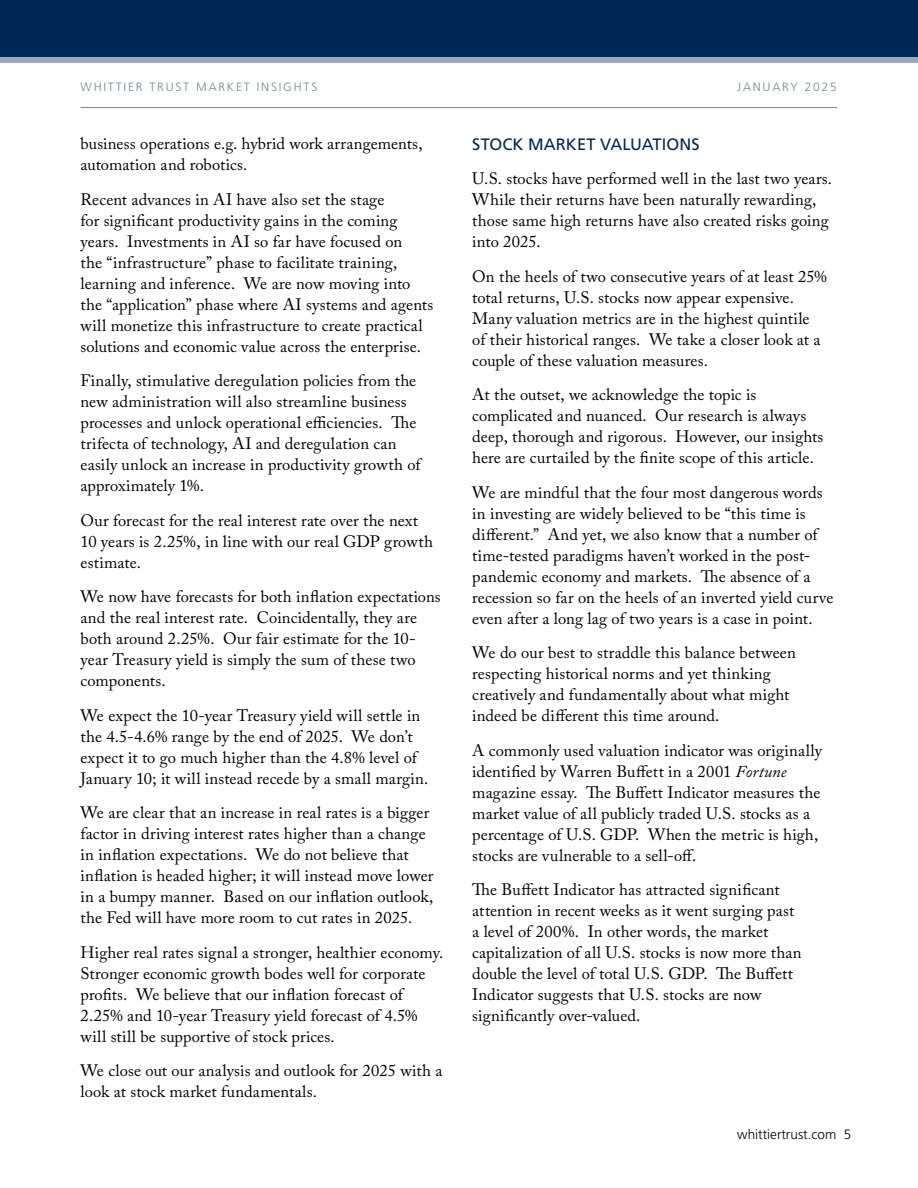
<style>
.page{position:relative;width:918px;height:1188px;background:#fff}
.page>*{position:absolute;margin:0;border:0;box-sizing:border-box;transform-origin:0 0}
.t1{font:16.5px/21px "Adobe Caslon Pro";letter-spacing:.01em;color:#000}
.t2{font:16.5px "Frutiger LT Pro";letter-spacing:.005em;color:#002855}
.t3{font:300 13.5px "Frutiger LT Pro";color:#000}
.t4{font:300 12px "Frutiger LT Pro";letter-spacing:.15em;color:#768692}
.s1{font-style:italic}
</style>
<div class="page">
<hr style="left:81px;top:107px;width:756px;height:1px;background:#768692">
<div style="left:0;top:0;width:918px;height:63px;background:#002855"></div>
<div style="left:0;top:57px;width:918px;height:6px;background:#99a9bb"></div>
<p class="t4" style="left:81px;top:80px;width:238px">WHITTIER TRUST MARKET INSIGHTS</p>
<p class="t4" style="left:737px;top:80px;width:101px">JANUARY 2025</p>
<p class="t1" style="left:81px;top:133px;width:344px">business operations e.g. hybrid work arrangements, automation and robotics.</p>
<p class="t1" style="left:81px;top:189px;width:354px">Recent advances in AI have also set the stage<br>for significant productivity gains in the coming years. Investments in AI so far have focused on<br>the “infrastructure” phase to facilitate training, learning and inference. We are now moving into the “application” phase where AI systems and agents will monetize this infrastructure to create practical solutions and economic value across the enterprise.</p>
<p class="t1" style="left:81px;top:370px;width:341px">Finally, stimulative deregulation policies from the new administration will also streamline business processes and unlock operational efficiencies. The trifecta of technology, AI and deregulation can easily unlock an increase in productivity growth of approximately 1%.</p>
<p class="t1" style="left:81px;top:510px;width:354px">Our forecast for the real interest rate over the next<br>10 years is 2.25%, in line with our real GDP growth estimate.</p>
<p class="t1" style="left:81px;top:586px;width:362px">We now have forecasts for both inflation expectations and the real interest rate. Coincidentally, they are both around 2.25%. Our fair estimate for the 10- year Treasury yield is simply the sum of these two components.</p>
<p class="t1" style="left:81px;top:705px;width:349px">We expect the 10-year Treasury yield will settle in the 4.5-4.6% range by the end of 2025. We don’t expect it to go much higher than the 4.8% level of January 10; it will instead recede by a small margin.</p>
<p class="t1" style="left:81px;top:802px;width:354px">We are clear that an increase in real rates is a bigger factor in driving interest rates higher than a change in inflation expectations. We do not believe that inflation is headed higher; it will instead move lower in a bumpy manner. Based on our inflation outlook, the Fed will have more room to cut rates in 2025.</p>
<p class="t1" style="left:81px;top:942px;width:364px">Higher real rates signal a stronger, healthier economy.<br>Stronger economic growth bodes well for corporate profits. We believe that our inflation forecast of 2.25% and 10-year Treasury yield forecast of 4.5% will still be supportive of stock prices.</p>
<p class="t1" style="left:81px;top:1060px;width:363px">We close out our analysis and outlook for 2025 with a look at stock market fundamentals.</p>
<p class="t2" style="left:472px;top:134px;width:229px">STOCK MARKET VALUATIONS</p>
<p class="t1" style="left:472px;top:168px;width:361px">U.S. stocks have performed well in the last two years.<br>While their returns have been naturally rewarding, those same high returns have also created risks going into 2025.</p>
<p class="t1" style="left:472px;top:266px;width:356px">On the heels of two consecutive years of at least 25% total returns, U.S. stocks now appear expensive.<br>Many valuation metrics are in the highest quintile<br>of their historical ranges. We take a closer look at a couple of these valuation measures.</p>
<p class="t1" style="left:472px;top:384px;width:353px">At the outset, we acknowledge the topic is complicated and nuanced. Our research is always deep, thorough and rigorous. However, our insights here are curtailed by the finite scope of this article.</p>
<p class="t1" style="left:472px;top:482px;width:363px">We are mindful that the four most dangerous words in investing are widely believed to be “this time is different.” And yet, we also know that a number of time-tested paradigms haven’t worked in the post&shy;pandemic economy and markets. The absence of a recession so far on the heels of an inverted yield curve even after a long lag of two years is a case in point.</p>
<p class="t1" style="left:472px;top:642px;width:325px">We do our best to straddle this balance between respecting historical norms and yet thinking creatively and fundamentally about what might indeed be different this time around.</p>
<p class="t1" style="left:472px;top:740px;width:351px">A commonly used valuation indicator was originally identified by Warren Buffett in a 2001 <span class="s1">Fortune </span>magazine essay. The Buffett Indicator measures the market value of all publicly traded U.S. stocks as a percentage of U.S. GDP. When the metric is high, stocks are vulnerable to a sell-off.</p>
<p class="t1" style="left:472px;top:879px;width:331px">The Buffett Indicator has attracted significant attention in recent weeks as it went surging past a level of 200%. In other words, the market capitalization of all U.S. stocks is now more than double the level of total U.S. GDP. The Buffett Indicator suggests that U.S. stocks are now significantly over-valued.</p>
<p class="t3" style="left:737px;top:1127px;width:115px">whittiertrust.com 5</p>
</div>
